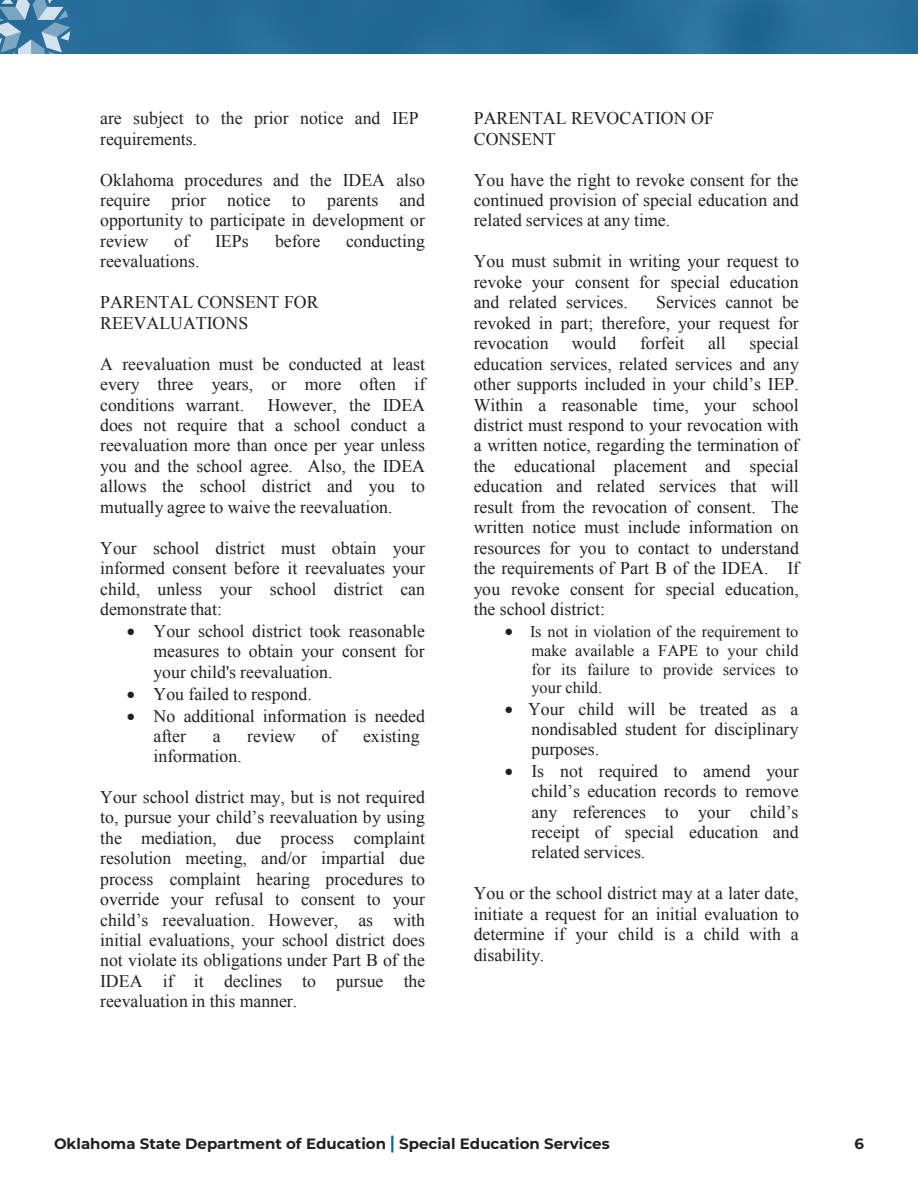
<style>
.page{position:relative;width:918px;height:1188px;background:#fff}
.page>*{position:absolute;margin:0;border:0;box-sizing:border-box;transform-origin:0 0}
.t1{font:17.85px/20.4px "Times New Roman";color:#231f20;text-align:justify}
.t2{font:16.35px/18.6px "Times New Roman";color:#231f20;text-align:justify}
.t3{font:700 15px "Montserrat";color:#231f20}
.s1{font-size:18px;color:#0066a7}
</style>
<div class="page">
<div style="left:0;top:0;width:918px;height:54px;background:#256c9a"></div>
<svg style="left:0;top:0;width:70px;height:54px"></svg>
<p class="t1" style="left:100px;top:108px;width:320px">are subject to the prior notice and IEP requirements.</p>
<p class="t1" style="left:100px;top:169px;width:326px">Oklahoma procedures and the IDEA also require prior notice to parents and opportunity to participate in development or review</p>
<p class="t1" style="left:174px;top:230px;width:16px">of</p>
<p class="t1" style="left:215px;top:230px;width:35px">IEPs</p>
<p class="t1" style="left:275px;top:230px;width:47px">before</p>
<p class="t1" style="left:346px;top:230px;width:81px">conducting</p>
<p class="t1" style="left:100px;top:251px;width:101px">reevaluations.</p>
<p class="t1" style="left:100px;top:292px;width:220px">PARENTAL CONSENT FOR<br>REEVALUATIONS</p>
<p class="t1" style="left:100px;top:353px;width:327px">A reevaluation must be conducted at least every three years, or more often if conditions warrant.</p>
<p class="t1" style="left:100px;top:394px;width:327px;text-indent:168px">However, the IDEA does not require that a school conduct a reevaluation more than once per year unless you and the school agree. Also, the IDEA allows the school district and you to mutually agree to waive the reevaluation.</p>
<p class="t1" style="left:100px;top:537px;width:326px">Your school district must obtain your informed consent before it reevaluates your child, unless your school district can demonstrate that:</p>
<p class="t1" style="left:154px;top:621px;width:273px;text-indent:-27px">• Your school district took reasonable measures to obtain your consent for your child's reevaluation.</p>
<p class="t1" style="left:127px;top:683px;width:187px">• You failed to respond.</p>
<p class="t1" style="left:154px;top:705px;width:273px;text-indent:-27px">• No additional information is needed after</p>
<p class="t1" style="left:213px;top:726px;width:9px">a</p>
<p class="t1" style="left:247px;top:726px;width:50px">review</p>
<p class="t1" style="left:321px;top:726px;width:16px">of</p>
<p class="t1" style="left:363px;top:726px;width:58px">existing</p>
<p class="t1" style="left:154px;top:746px;width:90px">information.</p>
<p class="t1" style="left:100px;top:786px;width:327px">Your school district may, but is not required to, pursue your child’s reevaluation by using the mediation, due process complaint resolution meeting, and/or impartial due process complaint hearing procedures to override your refusal to consent to your child’s reevaluation. However, as with initial evaluations, your school district does not violate its obligations under Part B of the IDEA if it declines to pursue the reevaluation in this manner.</p>
<p class="t1" style="left:474px;top:108px;width:242px">PARENTAL REVOCATION OF<br>CONSENT</p>
<p class="t1" style="left:474px;top:169px;width:326px">You have the right to revoke consent for the continued provision of special education and related services at any time.</p>
<p class="t1" style="left:474px;top:251px;width:327px">You must submit in writing your request to revoke your consent for special education and related services.</p>
<p class="t1" style="left:474px;top:292px;width:327px;text-indent:183px">Services cannot be revoked in part; therefore, your request for revocation</p>
<p class="t1" style="left:474px;top:333px;width:327px;text-indent:276px">special education services, related services and any other supports included in your child’s IEP.<br>Within a reasonable time, your school district must respond to your revocation with a written notice, regarding the termination of the educational placement and special education and related services that will result from the revocation of consent. The written notice must include information on resources for you to contact to understand the requirements of Part B of the IDEA. If you revoke consent for special education, the school district:</p>
<p class="t2" style="left:532px;top:622px;width:269px;text-indent:-27px">• Is not in violation of the requirement to make available a FAPE to your child for its failure to provide services to your child.</p>
<p class="t1" style="left:532px;top:698px;width:269px;text-indent:-27px">• Your child will be treated as a nondisabled student for disciplinary purposes.</p>
<p class="t1" style="left:532px;top:761px;width:269px;text-indent:-27px">• Is not required to amend your child’s education records to remove any references to your child’s receipt of special education and related services.</p>
<p class="t1" style="left:474px;top:883px;width:327px">You or the school district may at a later date, initiate a request for an initial evaluation to determine if your child is a child with a disability.</p>
<p class="t1" style="left:572px;top:333px;width:46px">would</p>
<p class="t1" style="left:640px;top:333px;width:46px">forfeit</p>
<p class="t1" style="left:708px;top:333px;width:19px">all</p>
<p class="t3" style="left:54px;top:1132px;width:557px">Oklahoma State Department of Education <span class="s1">|</span> Special Education Services</p>
<p class="t3" style="left:854px;top:1132px;width:11px">6</p>
</div>
